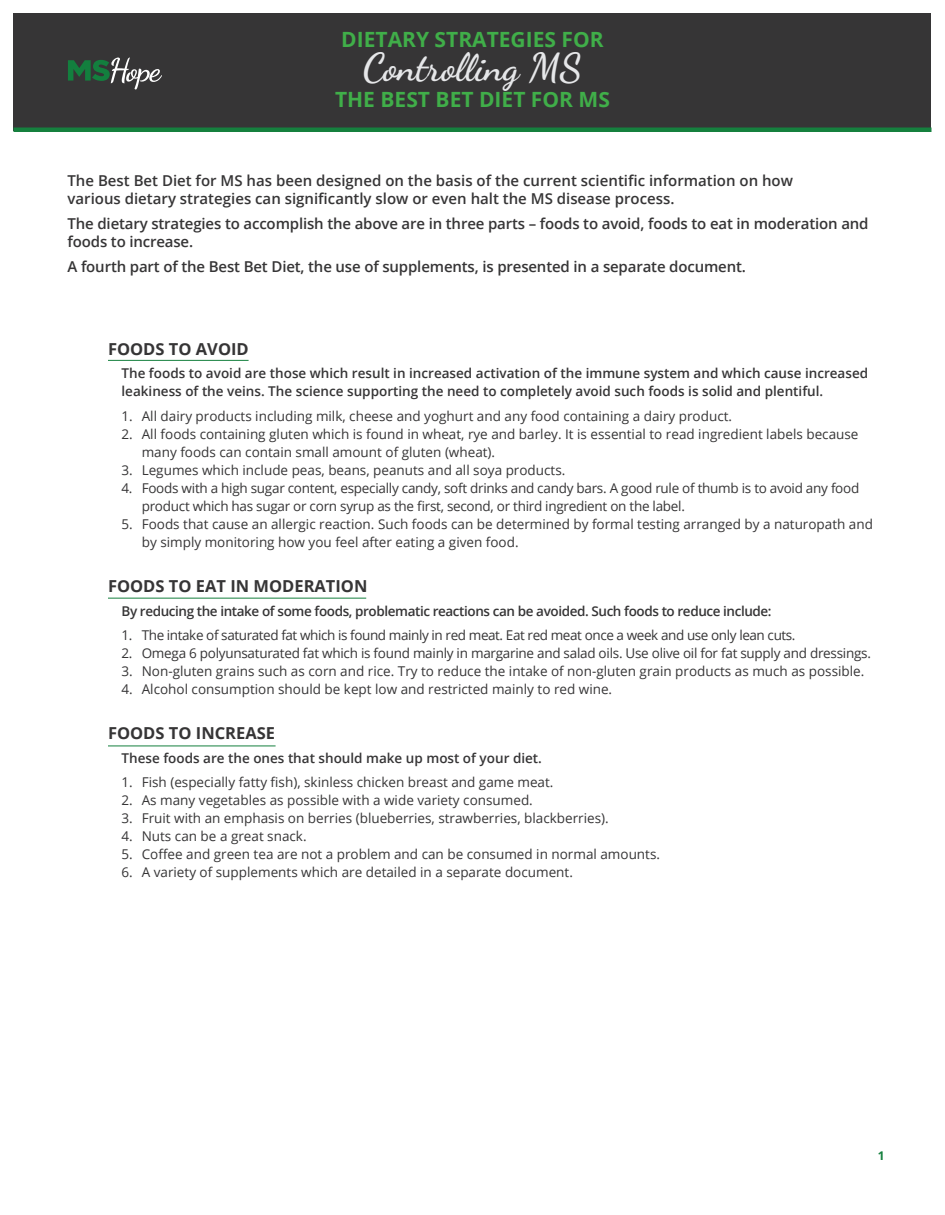
<style>
.page{position:relative;width:945px;height:1215px;background:#fff}
.page>*{position:absolute;margin:0;border:0;box-sizing:border-box;transform-origin:0 0}
.t1{font:700 39px "Dancing Script";color:#e6e7e9}
.t2{font:700 21px "Open Sans";color:#40ae49}
.t3{font:700 16.5px "Open Sans";color:#363536}
.t4{font:600 15px/18px "Open Sans";letter-spacing:-.01em;color:#363536}
.t5{font:13.5px/18px "Open Sans";color:#363536}
.t6{font:13.5px/18px "Open Sans";letter-spacing:-.02em;color:#363536}
.t7{font:600 13.5px/18px "Open Sans";color:#363536}
.t8{font:13.5px "Open Sans";letter-spacing:-.03em;color:#363536}
.t9{font:600 13.5px "Open Sans";letter-spacing:-.03em;color:#363536}
.t10{font:700 12px "Open Sans";color:#15803e}
</style>
<div class="page">
<div style="left:14px;top:14px;width:918px;height:117px;background:#363536"></div>
<hr style="left:14px;top:128px;width:918px;height:4px;background:#15803e">
<hr style="left:108px;top:746px;width:168px;height:1px;background:#15803e">
<hr style="left:108px;top:598px;width:258px;height:1px;background:#15803e">
<hr style="left:108px;top:360px;width:141px;height:1px;background:#15803e">
<svg style="left:68px;top:58px;width:94px;height:32px"></svg>
<h2 class="t2" style="left:341px;top:24px;width:264px">DIETARY STRATEGIES FOR</h2>
<h1 class="t1" style="left:363px;top:43px;width:221px">Controlling MS</h1>
<h2 class="t2" style="left:335px;top:84px;width:276px">THE BEST BET DIET FOR MS</h2>
<p class="t4" style="left:68px;top:172px;width:727px">The Best Bet Diet for MS has been designed on the basis of the current scientific information on how various dietary strategies can significantly slow or even halt the MS disease process.</p>
<p class="t4" style="left:68px;top:214px;width:803px">The dietary strategies to accomplish the above are in three parts – foods to avoid, foods to eat in moderation and foods to increase.</p>
<p class="t4" style="left:68px;top:257px;width:680px">A fourth part of the Best Bet Diet, the use of supplements, is presented in a separate document.</p>
<p class="t3" style="left:108px;top:337px;width:142px">FOODS TO AVOID</p>
<p class="t7" style="left:122px;top:364px;width:748px">The foods to avoid are those which result in increased activation of the immune system and which cause increased leakiness of the veins. The science supporting the need to completely avoid such foods is solid and plentiful.</p>
<p class="t5" style="left:122px;top:407px;width:612px">1. All dairy products including milk, cheese and yoghurt and any food containing a dairy product.</p>
<p class="t5" style="left:142px;top:425px;width:718px;text-indent:-20px">2. All foods containing gluten which is found in wheat, rye and barley. It is essential to read ingredient labels because many foods can contain small amount of gluten (wheat).</p>
<p class="t5" style="left:122px;top:461px;width:445px">3. Legumes which include peas, beans, peanuts and all soya products.</p>
<p class="t6" style="left:142px;top:479px;width:719px;text-indent:-20px">4. Foods with a high sugar content, especially candy, soft drinks and candy bars. A good rule of thumb is to avoid any food product which has sugar or corn syrup as the first, second, or third ingredient on the label.</p>
<p class="t5" style="left:142px;top:515px;width:733px;text-indent:-20px">5. Foods that cause an allergic reaction. Such foods can be determined by formal testing arranged by a naturopath and by simply monitoring how you feel after eating a given food.</p>
<p class="t3" style="left:108px;top:575px;width:261px">FOODS TO EAT IN MODERATION</p>
<p class="t9" style="left:122px;top:601px;width:652px">By reducing the intake of some foods, problematic reactions can be avoided. Such foods to reduce include:</p>
<p class="t8" style="left:122px;top:626px;width:676px">1. The intake of saturated fat which is found mainly in red meat. Eat red meat once a week and use only lean cuts.</p>
<p class="t6" style="left:122px;top:644px;width:751px">2. Omega 6 polyunsaturated fat which is found mainly in margarine and salad oils. Use olive oil for fat supply and dressings.</p>
<p class="t5" style="left:122px;top:662px;width:744px">3. Non-gluten grains such as corn and rice. Try to reduce the intake of non-gluten grain products as much as possible.</p>
<p class="t5" style="left:122px;top:680px;width:492px">4. Alcohol consumption should be kept low and restricted mainly to red wine.</p>
<p class="t3" style="left:108px;top:722px;width:169px">FOODS TO INCREASE</p>
<p class="t7" style="left:122px;top:749px;width:422px">These foods are the ones that should make up most of your diet.</p>
<p class="t5" style="left:122px;top:773px;width:434px">1. Fish (especially fatty fish), skinless chicken breast and game meat.</p>
<p class="t5" style="left:122px;top:791px;width:413px">2. As many vegetables as possible with a wide variety consumed.</p>
<p class="t5" style="left:122px;top:809px;width:489px">3. Fruit with an emphasis on berries (blueberries, strawberries, blackberries).</p>
<p class="t5" style="left:122px;top:827px;width:187px">4. Nuts can be a great snack.</p>
<p class="t5" style="left:122px;top:845px;width:540px">5. Coffee and green tea are not a problem and can be consumed in normal amounts.</p>
<p class="t5" style="left:122px;top:863px;width:453px">6. A variety of supplements which are detailed in a separate document.</p>
<p class="t10" style="left:878px;top:1147px;width:8px">1</p>
</div>
